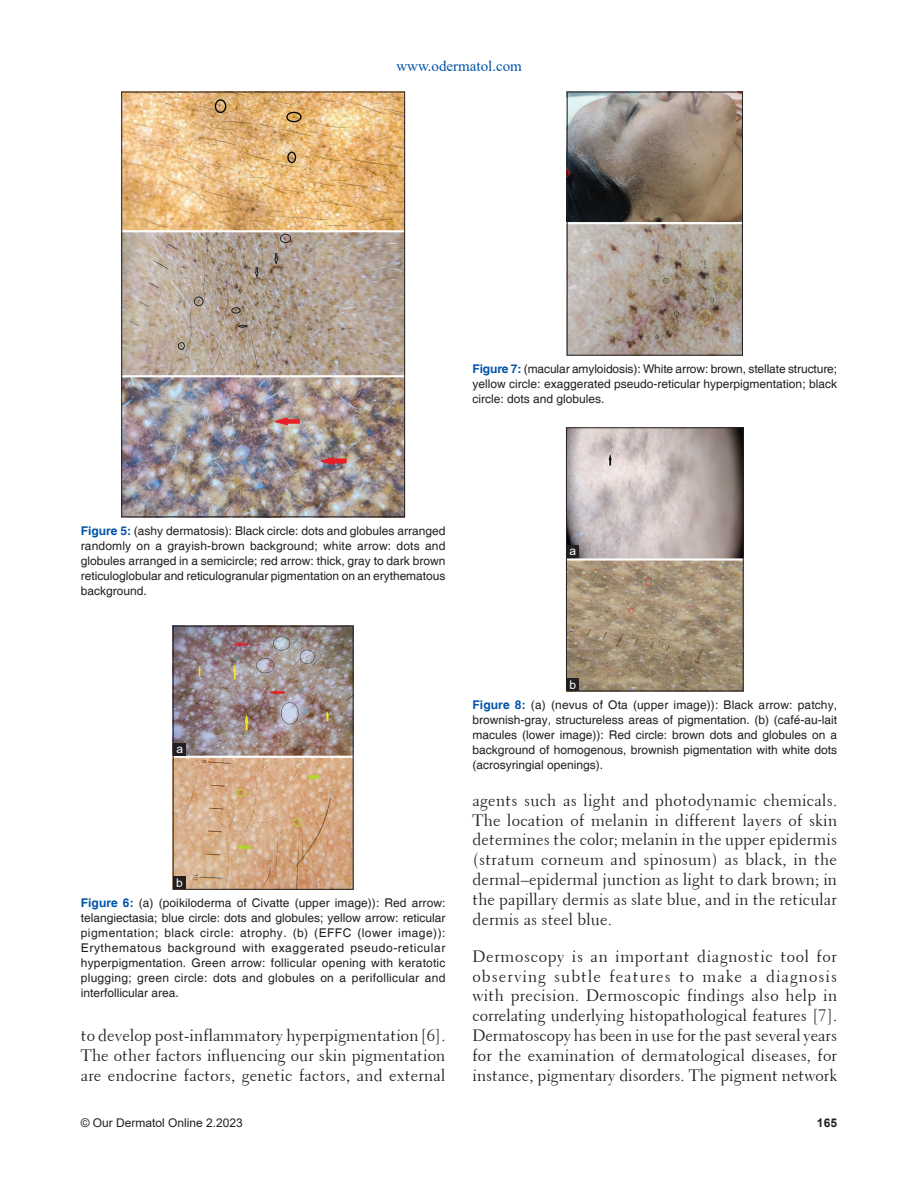
<style>
.page{position:relative;width:918px;height:1188px;background:#fff}
.page>*{position:absolute;margin:0;border:0;box-sizing:border-box;transform-origin:0 0}
.t1{font:16.5px/19.8px "Transitional 521 BT Roman A";letter-spacing:.005em;color:#231f20;text-align:justify}
.t2{font:15px "Times New Roman";color:#0154a6}
.t3{font:12px/15px "Helvetica";color:#231f20;text-align:justify}
.t4{font:12px "Arial";color:#231f20}
.t5{font:12px "Arial";color:#fff}
.t6{font:700 12px "Arial";color:#231f20}
.s1{font-weight:700;color:#0154a6}
</style>
<div class="page">
<img style="left:124px;top:94px;width:279px;height:421px">
<div style="left:122px;top:92px;width:283px;height:425px;border:1px solid #231f20"></div>
<img style="left:569px;top:94px;width:172px;height:259px">
<div style="left:567px;top:92px;width:176px;height:263px;border:1px solid #231f20"></div>
<img style="left:175px;top:628px;width:176px;height:260px">
<div style="left:173px;top:626px;width:180px;height:264px;border:1px solid #231f20"></div>
<div style="left:173px;top:876px;width:13px;height:13px;background:#231f20"></div>
<div style="left:173px;top:743px;width:13px;height:13px;background:#231f20"></div>
<img style="left:568px;top:430px;width:173px;height:259px">
<div style="left:566px;top:428px;width:177px;height:263px;border:1px solid #231f20"></div>
<div style="left:567px;top:678px;width:12px;height:13px;background:#231f20"></div>
<div style="left:566px;top:545px;width:13px;height:13px;background:#231f20"></div>
<p class="t2" style="left:396px;top:58px;width:127px">www.odermatol.com</p>
<p class="t3" style="left:472px;top:361px;width:366px"><span class="s1">Figure 7:</span> (macular amyloidosis): White arrow: brown, stellate structure; yellow circle: exaggerated pseudo-reticular hyperpigmentation; black circle: dots and globules.</p>
<p class="t3" style="left:81px;top:523px;width:366px"><span class="s1">Figure 5:</span> (ashy dermatosis): Black circle: dots and globules arranged randomly on a grayish-brown background; white arrow: dots and globules arranged in a semicircle; red arrow: thick, gray to dark brown reticuloglobular and reticulogranular pigmentation on an erythematous background.</p>
<p class="t5" style="left:570px;top:544px;width:8px">a</p>
<p class="t5" style="left:176px;top:742px;width:8px">a</p>
<p class="t5" style="left:176px;top:876px;width:8px">b</p>
<p class="t3" style="left:81px;top:895px;width:366px"><span class="s1">Figure 6:</span> (a) (poikiloderma of Civatte (upper image)): Red arrow: telangiectasia; blue circle: dots and globules; yellow arrow: reticular pigmentation; black circle: atrophy. (b) (EFFC (lower image)):<br>Erythematous background with exaggerated pseudo-reticular hyperpigmentation. Green arrow: follicular opening with keratotic plugging; green circle: dots and globules on a perifollicular and interfollicular area.</p>
<h1 class="t1" style="left:81px;top:1026px;width:366px">to develop post-inflammatory hyperpigmentation[6].<br>The other factors influencing our skin pigmentation are endocrine factors, genetic factors, and external</h1>
<p class="t5" style="left:570px;top:678px;width:8px">b</p>
<p class="t3" style="left:472px;top:697px;width:366px"><span class="s1">Figure 8:</span> (a) (nevus of Ota (upper image)): Black arrow: patchy, brownish-gray, structureless areas of pigmentation. (b) (café-au-lait macules (lower image)): Red circle: brown dots and globules on a background of homogenous, brownish pigmentation with white dots (acrosyringial openings).</p>
<p class="t1" style="left:473px;top:790px;width:366px">agents such as light and photodynamic chemicals.<br>The location of melanin in different layers of skin determines the color; melanin in the upper epidermis (stratum corneum and spinosum) as black, in the dermal–epidermal junction as light to dark brown; in the papillary dermis as slate blue, and in the reticular dermis as steel blue.</p>
<p class="t1" style="left:473px;top:946px;width:366px">Dermoscopy is an important diagnostic tool for observing subtle features to make a diagnosis with precision. Dermoscopic findings also help in correlating underlying histopathological features [7].<br>Dermatoscopy has been in use for the past several years for the examination of dermatological diseases, for instance, pigmentary disorders. The pigment network</p>
<p class="t4" style="left:81px;top:1116px;width:164px">© Our Dermatol Online 2.2023</p>
<p class="t6" style="left:817px;top:1116px;width:22px">165</p>
</div>
